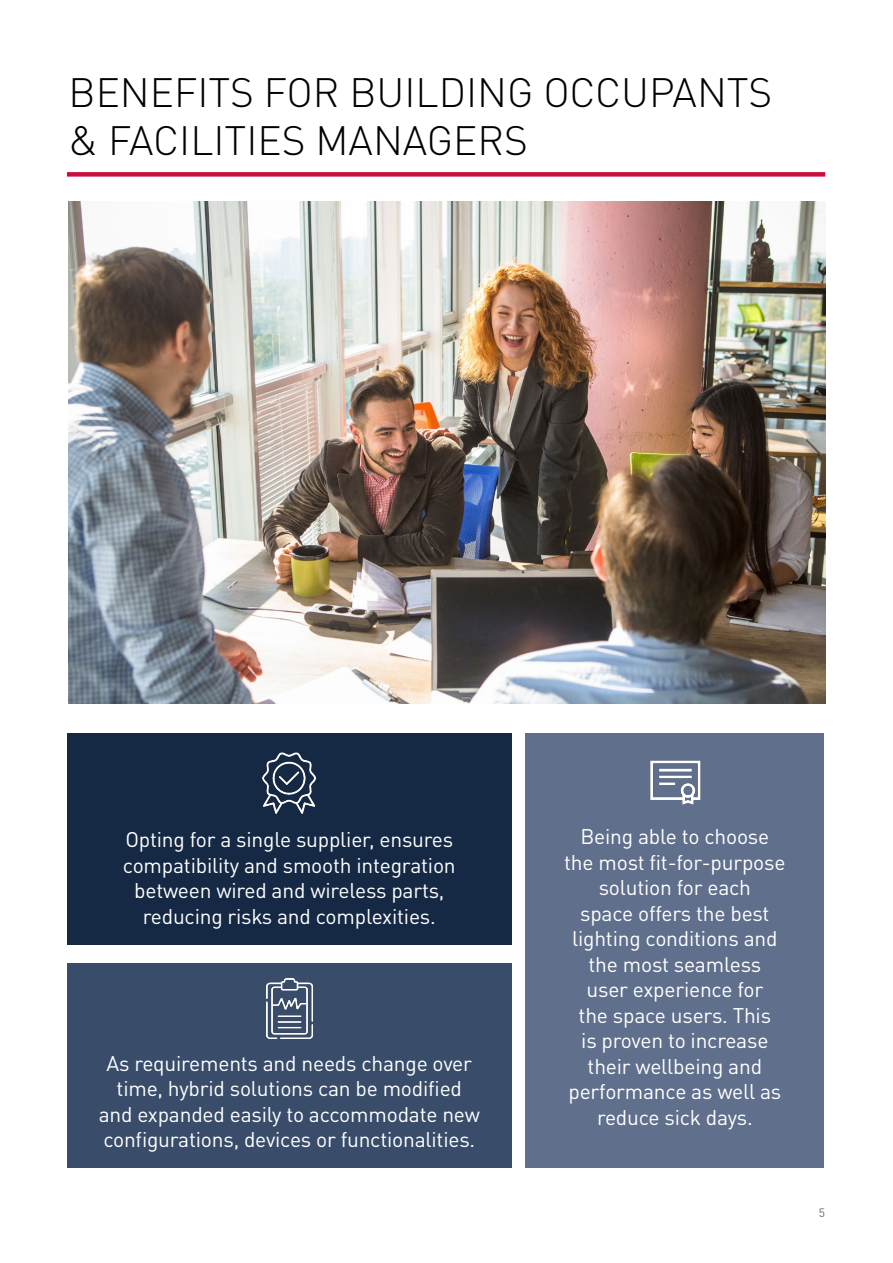
<style>
.page{position:relative;width:893px;height:1263px;background:#fff}
.page>*{position:absolute;margin:0;border:0;box-sizing:border-box;transform-origin:0 0}
.t1{font:300 40.5px/48px "DIN Pro";color:#000}
.t2{font:21px/25.5px "DIN Pro";letter-spacing:-.01em;color:#fff;text-align:center}
.t3{font:12px "DIN Pro";color:#6d6e71}
</style>
<div class="page">
<div style="left:67px;top:733px;width:445px;height:212px;background:#152945"></div>
<div style="left:526px;top:733px;width:298px;height:435px;background:#5f6f8c"></div>
<div style="left:67px;top:963px;width:445px;height:205px;background:#394d6b"></div>
<img style="left:262px;top:752px;width:54px;height:62px">
<img style="left:266px;top:978px;width:47px;height:60px">
<img style="left:650px;top:760px;width:51px;height:45px">
<img style="left:68px;top:202px;width:757px;height:502px">
<div style="left:67px;top:172px;width:758px;height:5px;background:#c80f3f"></div>
<h1 class="t1" style="left:68px;top:65px;width:705px">BENEFITS FOR BUILDING OCCUPANTS &amp; FACILITIES MANAGERS</h1>
<p class="t2" style="left:123px;top:825px;width:334px">Opting for a single supplier, ensures compatibility and smooth integration between wired and wireless parts, reducing risks and complexities.</p>
<p class="t2" style="left:564px;top:822px;width:223px">Being able to choose the most fit-for-purpose solution for each<br>space offers the best lighting conditions and the most seamless<br>user experience for<br>the space users. This<br>is proven to increase their wellbeing and performance as well as reduce sick days.</p>
<p class="t2" style="left:99px;top:1048px;width:383px">As requirements and needs change over time, hybrid solutions can be modified and expanded easily to accommodate new configurations, devices or functionalities.</p>
<p class="t3" style="left:819px;top:1203px;width:8px">5</p>
</div>
